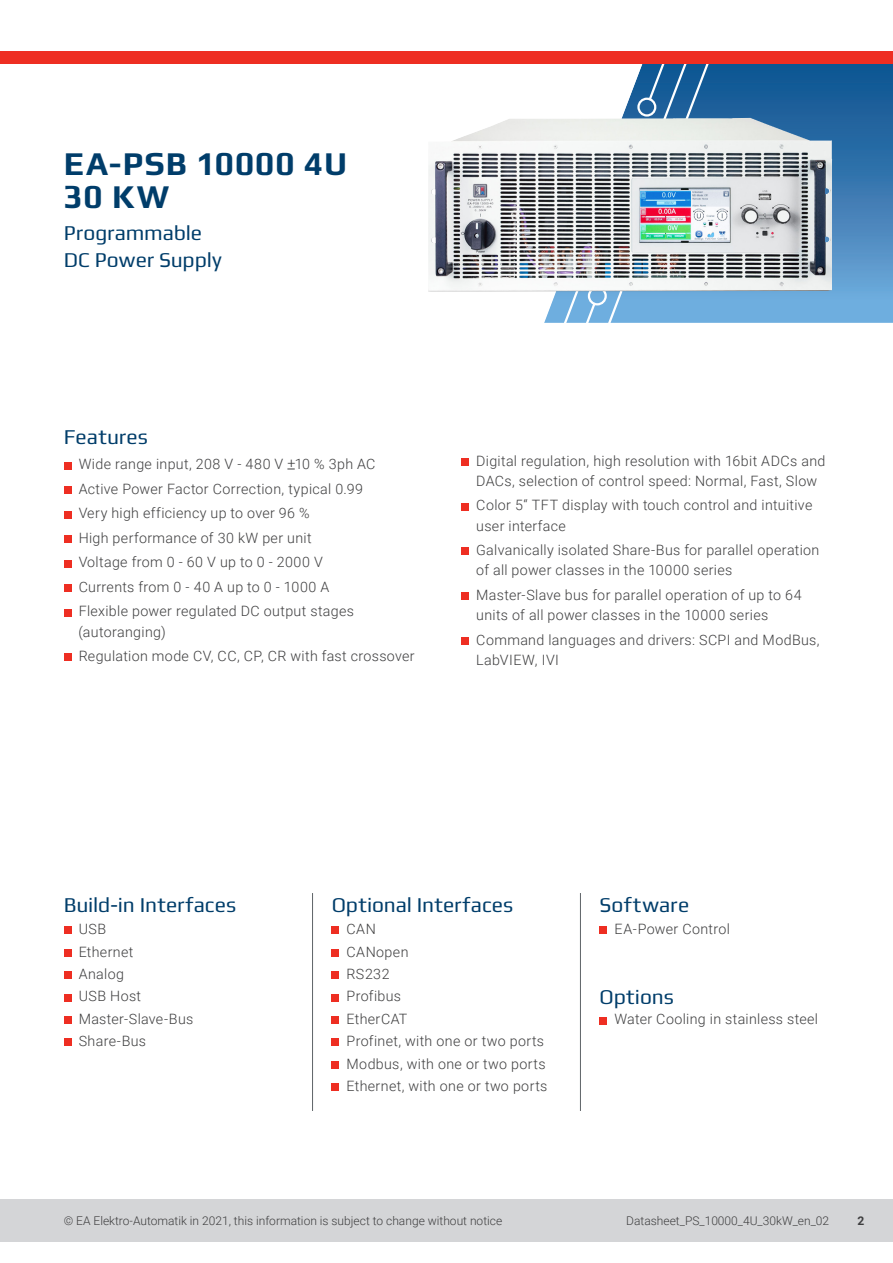
<style>
.page{position:relative;width:893px;height:1263px;background:#fff}
.page>*{position:absolute;margin:0;border:0;box-sizing:border-box;transform-origin:0 0}
.t1{font:700 33px/33px "Play";letter-spacing:.035em;color:#003d6a}
.t2{font:21px/27px "Play";color:#003d6a}
.t3{font:300 14.25px/20.2px "Roboto";letter-spacing:.025em;color:#3e3e3f}
.t4{font:300 12px "Roboto";color:#3e3e3f}
.t5{font:700 12px "Roboto";color:#3e3e3f}
</style>
<div class="page">
<div style="left:0;top:1199px;width:893px;height:43px;background:#d4d5d7"></div>
<div style="left:64px;top:927px;width:7px;height:7px;background:#ee2e22"></div>
<div style="left:64px;top:949px;width:7px;height:7px;background:#ee2e22"></div>
<div style="left:64px;top:971px;width:7px;height:8px;background:#ee2e22"></div>
<div style="left:64px;top:994px;width:7px;height:7px;background:#ee2e22"></div>
<div style="left:64px;top:1016px;width:7px;height:8px;background:#ee2e22"></div>
<div style="left:64px;top:1038px;width:7px;height:8px;background:#ee2e22"></div>
<div style="left:600px;top:927px;width:7px;height:7px;background:#ee2e22"></div>
<hr style="left:312px;top:893px;width:1px;height:218px;background:#5e6367">
<hr style="left:580px;top:893px;width:1px;height:218px;background:#5e6367">
<div style="left:332px;top:927px;width:7px;height:7px;background:#ee2e22"></div>
<div style="left:332px;top:949px;width:7px;height:7px;background:#ee2e22"></div>
<div style="left:332px;top:971px;width:7px;height:8px;background:#ee2e22"></div>
<div style="left:332px;top:994px;width:7px;height:7px;background:#ee2e22"></div>
<div style="left:332px;top:1016px;width:7px;height:8px;background:#ee2e22"></div>
<div style="left:332px;top:1038px;width:7px;height:8px;background:#ee2e22"></div>
<div style="left:332px;top:1061px;width:7px;height:7px;background:#ee2e22"></div>
<div style="left:332px;top:1083px;width:7px;height:8px;background:#ee2e22"></div>
<div style="left:600px;top:1017px;width:7px;height:7px;background:#ee2e22"></div>
<div style="left:64px;top:462px;width:7px;height:7px;background:#ee2e22"></div>
<div style="left:64px;top:486px;width:7px;height:8px;background:#ee2e22"></div>
<div style="left:64px;top:511px;width:7px;height:7px;background:#ee2e22"></div>
<div style="left:64px;top:535px;width:7px;height:8px;background:#ee2e22"></div>
<div style="left:64px;top:560px;width:7px;height:7px;background:#ee2e22"></div>
<div style="left:64px;top:584px;width:7px;height:8px;background:#ee2e22"></div>
<div style="left:64px;top:609px;width:7px;height:7px;background:#ee2e22"></div>
<div style="left:64px;top:654px;width:7px;height:7px;background:#ee2e22"></div>
<div style="left:461px;top:458px;width:8px;height:8px;background:#ee2e22"></div>
<div style="left:461px;top:503px;width:8px;height:7px;background:#ee2e22"></div>
<div style="left:461px;top:548px;width:8px;height:7px;background:#ee2e22"></div>
<div style="left:461px;top:592px;width:8px;height:8px;background:#ee2e22"></div>
<div style="left:461px;top:637px;width:8px;height:8px;background:#ee2e22"></div>
<svg style="left:731px;top:64px;width:162px;height:259px;background:#3b7cb4"></svg>
<svg style="left:490px;top:64px;width:241px;height:259px"></svg>
<div style="left:0;top:51px;width:893px;height:13px;background:#ee2e22"></div>
<img style="left:428px;top:118px;width:404px;height:173px">
<p class="t1" style="left:64px;top:144px;width:285px">EA-PSB 10000 4U<br>30 KW</p>
<p class="t2" style="left:64px;top:218px;width:160px">Programmable<br>DC Power Supply</p>
<p class="t2" style="left:64px;top:422px;width:86px">Features</p>
<p class="t3" style="left:79px;top:454px;width:298px">Wide range input, 208 V - 480 V +10 % 3ph AC</p>
<p class="t3" style="left:79px;top:478px;width:286px">Active Power Factor Correction, typical 0.99</p>
<p class="t3" style="left:79px;top:503px;width:233px">Very high efficiency up to over 96 %</p>
<p class="t3" style="left:79px;top:527px;width:234px">High performance of 30 kW per unit</p>
<p class="t3" style="left:79px;top:552px;width:246px">Voltage from 0 - 60 V up to 0 - 2000 V</p>
<p class="t3" style="left:79px;top:576px;width:252px">Currents from 0 - 40 A up to 0 - 1000 A</p>
<p class="t3" style="left:79px;top:601px;width:277px">Flexible power regulated DC output stages (autoranging)</p>
<p class="t3" style="left:79px;top:645px;width:337px">Regulation mode CV, CC, CP, CR with fast crossover</p>
<p class="t3" style="left:476px;top:450px;width:351px">Digital regulation, high resolution with 16bit ADCs and<br>DACs, selection of control speed: Normal, Fast, Slow</p>
<p class="t3" style="left:476px;top:495px;width:338px">Color 5“ TFT display with touch control and intuitive user interface</p>
<p class="t3" style="left:476px;top:539px;width:345px">Galvanically isolated Share-Bus for parallel operation of all power classes in the 10000 series</p>
<p class="t3" style="left:476px;top:584px;width:327px">Master-Slave bus for parallel operation of up to 64 units of all power classes in the 10000 series</p>
<p class="t3" style="left:476px;top:629px;width:345px">Command languages and drivers: SCPI and ModBus,<br>LabVIEW, IVI</p>
<p class="t2" style="left:64px;top:890px;width:174px">Build-in Interfaces</p>
<p class="t3" style="left:79px;top:918px;width:29px">USB</p>
<p class="t3" style="left:79px;top:941px;width:56px">Ethernet</p>
<p class="t3" style="left:79px;top:963px;width:47px">Analog</p>
<p class="t3" style="left:79px;top:986px;width:64px">USB Host</p>
<p class="t3" style="left:79px;top:1008px;width:116px">Master-Slave-Bus</p>
<p class="t3" style="left:79px;top:1030px;width:69px">Share-Bus</p>
<p class="t2" style="left:332px;top:890px;width:183px">Optional Interfaces</p>
<p class="t3" style="left:347px;top:918px;width:31px">CAN</p>
<p class="t3" style="left:347px;top:941px;width:63px">CANopen</p>
<p class="t3" style="left:347px;top:963px;width:44px">RS232</p>
<p class="t3" style="left:347px;top:986px;width:56px">Profibus</p>
<p class="t3" style="left:347px;top:1008px;width:62px">EtherCAT</p>
<p class="t3" style="left:347px;top:1030px;width:199px">Profinet, with one or two ports</p>
<p class="t3" style="left:347px;top:1053px;width:201px">Modbus, with one or two ports</p>
<p class="t3" style="left:347px;top:1075px;width:202px">Ethernet, with one or two ports</p>
<p class="t2" style="left:600px;top:890px;width:91px">Software</p>
<p class="t3" style="left:614px;top:918px;width:117px">EA-Power Control</p>
<p class="t2" style="left:600px;top:982px;width:76px">Options</p>
<p class="t3" style="left:614px;top:1008px;width:205px">Water Cooling in stainless steel</p>
<p class="t4" style="left:64px;top:1212px;width:440px">© EA Elektro-Automatik in 2021, this information is subject to change without notice</p>
<p class="t4" style="left:626px;top:1212px;width:204px">Datasheet_PS_10000_4U_30kW_en_02</p>
<p class="t5" style="left:858px;top:1212px;width:8px">2</p>
</div>
